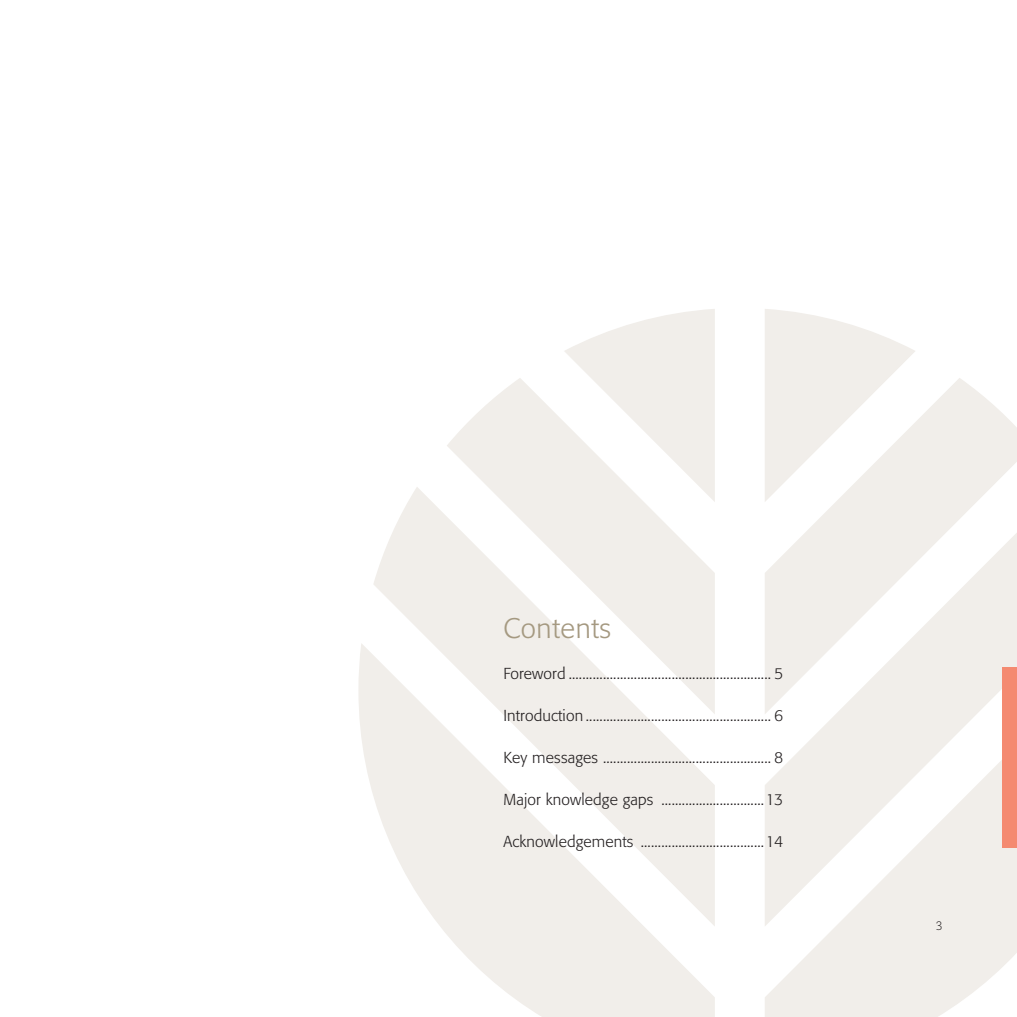
<style>
.page{position:relative;width:1017px;height:1017px;background:#fff}
.page>*{position:absolute;margin:0;border:0;box-sizing:border-box;transform-origin:0 0}
.t1{font:300 28px "Formata";letter-spacing:.02em;color:#a59981}
.t2{font:300 15.75px "Formata";letter-spacing:.01em;color:#231f20}
.t3{font:300 12.25px "Caecilia LT Std";color:#231f20}
</style>
<div class="page">
<svg style="left:358px;top:309px;width:659px;height:708px;fill:#f1eeea"></svg>
<div style="left:1002px;top:668px;width:15px;height:180px;background:#f48a71"></div>
<h1 class="t1" style="left:503px;top:612px;width:109px">Contents</h1>
<p class="t2" style="left:503px;top:665px;width:282px">Foreword ........................................................... 5</p>
<p class="t2" style="left:503px;top:707px;width:282px">Introduction ...................................................... 6</p>
<p class="t2" style="left:503px;top:749px;width:282px">Key messages ................................................. 8</p>
<p class="t2" style="left:503px;top:791px;width:282px">Major knowledge gaps ..............................13</p>
<p class="t2" style="left:503px;top:833px;width:282px">Acknowledgements ....................................14</p>
<p class="t3" style="left:936px;top:918px;width:8px">3</p>
</div>
